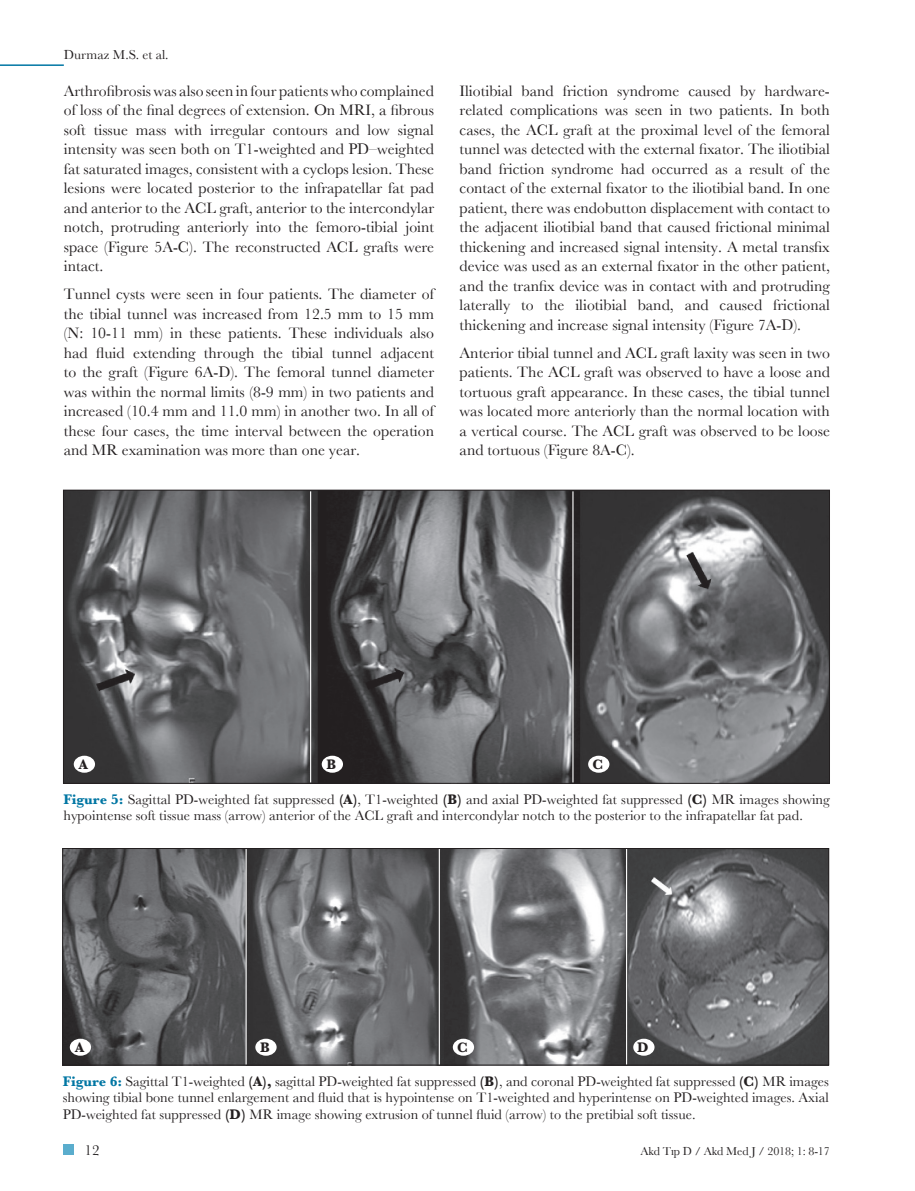
<style>
.page{position:relative;width:915px;height:1191px;background:#fff}
.page>*{position:absolute;margin:0;border:0;box-sizing:border-box;transform-origin:0 0}
.t1{font:15.75px/19.5px "Baskerville";color:#231f20;text-align:justify}
.t2{font:15px "Baskerville";color:#231f20}
.t3{font:14.25px/16.5px "Baskerville";color:#231f20}
.t4{font:700 14.25px "Baskerville";color:#231f20}
.t5{font:13.5px "Baskerville";color:#231f20}
.t6{font:12px "Baskerville";letter-spacing:-.01em;color:#231f20}
.s1{font-weight:700;color:#0076a3}
.s2{font-weight:700}
</style>
<div class="page">
<div style="left:64px;top:1144px;width:10px;height:10px;background:#5aadcd"></div>
<hr style="left:0;top:64px;width:64px;height:2px;background:#0076a3">
<img style="left:65px;top:492px;width:762px;height:289px">
<div style="left:74px;top:755px;width:21px;height:17px;background:#fff;border-radius:50%"></div>
<div style="left:321px;top:755px;width:22px;height:17px;background:#fff;border-radius:50%"></div>
<div style="left:588px;top:755px;width:21px;height:17px;background:#fff;border-radius:50%"></div>
<hr style="left:310px;top:491px;width:1px;height:291px;background:#fff">
<hr style="left:572px;top:491px;width:1px;height:291px;background:#fff">
<img style="left:64px;top:850px;width:762px;height:213px">
<div style="left:62px;top:848px;width:766px;height:217px;border:1px solid #231f20"></div>
<div style="left:70px;top:1038px;width:21px;height:17px;background:#fff;border-radius:50%"></div>
<div style="left:255px;top:1038px;width:21px;height:17px;background:#fff;border-radius:50%"></div>
<div style="left:452px;top:1038px;width:22px;height:17px;background:#fff;border-radius:50%"></div>
<div style="left:633px;top:1038px;width:21px;height:17px;background:#fff;border-radius:50%"></div>
<hr style="left:245px;top:849px;width:1px;height:215px;background:#fff">
<hr style="left:438px;top:849px;width:2px;height:215px;background:#fff">
<hr style="left:625px;top:849px;width:2px;height:215px;background:#fff">
<p class="t5" style="left:64px;top:46px;width:106px">Durmaz M.S. et al.</p>
<p class="t1" style="left:64px;top:81px;width:372px">Arthrofibrosis was also seen in four patients who complained of loss of the final degrees of extension. On MRI, a fibrous soft tissue mass with irregular contours and low signal intensity was seen both on T1-weighted and PD–weighted fat saturated images, consistent with a cyclops lesion. These lesions were located posterior to the infrapatellar fat pad and anterior to the ACL graft, anterior to the intercondylar notch, protruding anteriorly into the femoro-tibial joint space (Figure 5A-C). The reconstructed ACL grafts were intact.</p>
<p class="t1" style="left:64px;top:284px;width:372px">Tunnel cysts were seen in four patients. The diameter of the tibial tunnel was increased from 12.5 mm to 15 mm (N: 10-11 mm) in these patients. These individuals also had fluid extending through the tibial tunnel adjacent to the graft (Figure 6A-D). The femoral tunnel diameter was within the normal limits (8-9 mm) in two patients and increased (10.4 mm and 11.0 mm) in another two. In all of these four cases, the time interval between the operation and MR examination was more than one year.</p>
<p class="t1" style="left:459px;top:81px;width:372px">Iliotibial band friction syndrome caused by hardware&shy;related complications was seen in two patients. In both cases, the ACL graft at the proximal level of the femoral tunnel was detected with the external fixator. The iliotibial band friction syndrome had occurred as a result of the contact of the external fixator to the iliotibial band. In one patient, there was endobutton displacement with contact to the adjacent iliotibial band that caused frictional minimal thickening and increased signal intensity. A metal transfix device was used as an external fixator in the other patient, and the tranfix device was in contact with and protruding laterally to the iliotibial band, and caused frictional thickening and increase signal intensity (Figure 7A-D).</p>
<p class="t1" style="left:459px;top:343px;width:372px">Anterior tibial tunnel and ACL graft laxity was seen in two patients. The ACL graft was observed to have a loose and tortuous graft appearance. In these cases, the tibial tunnel was located more anteriorly than the normal location with a vertical course. The ACL graft was observed to be loose and tortuous (Figure 8A-C).</p>
<p class="t4" style="left:79px;top:756px;width:11px">A</p>
<p class="t4" style="left:326px;top:756px;width:11px">B</p>
<p class="t4" style="left:592px;top:756px;width:12px">C</p>
<p class="t3" style="left:63px;top:791px;width:767px"><span class="s1">Figure 5:</span> Sagittal PD-weighted fat suppressed <span class="s2">(A)</span>, T1-weighted <span class="s2">(B)</span> and axial PD-weighted fat suppressed <span class="s2">(C)</span> MR images showing hypointense soft tissue mass (arrow) anterior of the ACL graft and intercondylar notch to the posterior to the infrapatellar fat pad.</p>
<p class="t4" style="left:75px;top:1039px;width:11px">A</p>
<p class="t4" style="left:260px;top:1039px;width:11px">B</p>
<p class="t4" style="left:457px;top:1039px;width:12px">C</p>
<p class="t4" style="left:637px;top:1039px;width:13px">D</p>
<p class="t3" style="left:63px;top:1072px;width:767px;text-align:justify"><span class="s1">Figure 6:</span> Sagittal T1-weighted <span class="s2">(A),</span> sagittal PD-weighted fat suppressed <span class="s2">(B)</span>, and coronal PD-weighted fat suppressed <span class="s2">(C)</span> MR images showing tibial bone tunnel enlargement and fluid that is hypointense on T1-weighted and hyperintense on PD-weighted images. Axial PD-weighted fat suppressed <span class="s2">(D)</span> MR image showing extrusion of tunnel fluid (arrow) to the pretibial soft tissue.</p>
<p class="t2" style="left:84px;top:1141px;width:17px">12</p>
<p class="t6" style="left:640px;top:1144px;width:191px">Akd Tıp D / Akd Med J / 2018; 1: 8-17</p>
</div>
